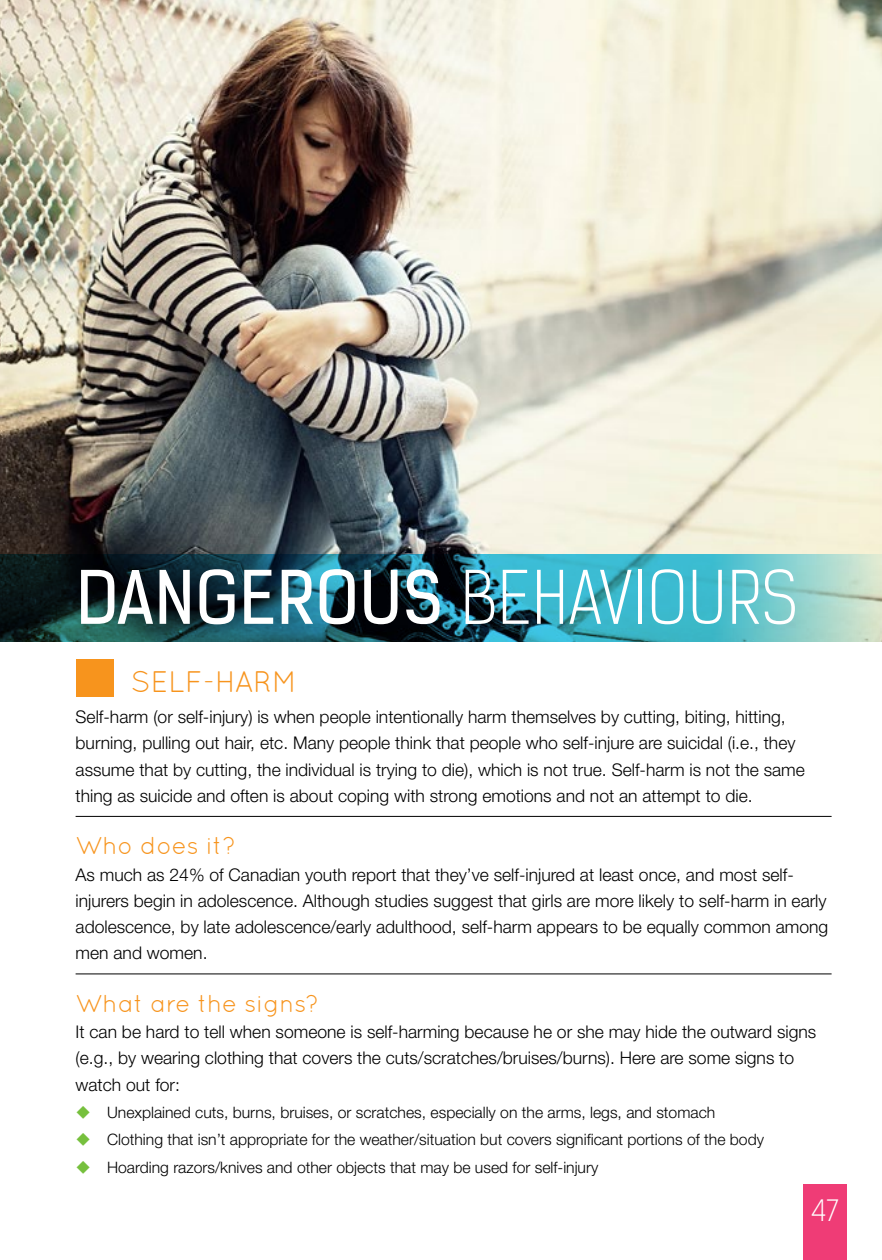
<style>
.page{position:relative;width:882px;height:1260px;background:#fff}
.page>*{position:absolute;margin:0;border:0;box-sizing:border-box;transform-origin:0 0}
.t1{font:300 70px "Kelson Sans";letter-spacing:.015em;color:#fff}
.t2{font:29.75px "Quicksand";color:#f7941d}
.t3{font:300 28px "Kelson Sans";color:#fff}
.t4{font:24.5px "Quicksand";color:#f7941d}
.t5{font:300 17.5px/26.2px "Helvetica Neue LT Std";color:#000}
.t6{font:300 15.75px/27.3px "Helvetica Neue LT Std";color:#000}
.s1{font-weight:400}
</style>
<div class="page">
<img style="left:0;top:0;width:882px;height:554px">
<svg style="left:0;top:554px;width:882px;height:87px;background:#32717a"></svg>
<div style="left:76px;top:659px;width:37px;height:38px;background:#f7941d"></div>
<hr style="left:76px;top:973px;width:756px;height:1px;background:#000">
<hr style="left:76px;top:816px;width:756px;height:1px;background:#000">
<div style="left:804px;top:1185px;width:43px;height:75px;background:#ef3c76"></div>
<h1 class="t1" style="left:76px;top:556px;width:723px"><span class="s1">DANGEROUS</span> BEHAVIOURS</h1>
<h2 class="t2" style="left:131px;top:664px;width:168px">SELF-HARM</h2>
<p class="t5" style="left:76px;top:703px;width:731px">Self-harm (or self-injury) is when people intentionally harm themselves by cutting, biting, hitting, burning, pulling out hair, etc. Many people think that people who self-injure are suicidal (i.e., they assume that by cutting, the individual is trying to die), which is not true. Self-harm is not the same thing as suicide and often is about coping with strong emotions and not an attempt to die.</p>
<h3 class="t4" style="left:76px;top:832px;width:162px">Who does it?</h3>
<p class="t5" style="left:76px;top:861px;width:754px">As much as 24% of Canadian youth report that they’ve self-injured at least once, and most self&shy;injurers begin in adolescence. Although studies suggest that girls are more likely to self-harm in early adolescence, by late adolescence/early adulthood, self-harm appears to be equally common among men and women.</p>
<h3 class="t4" style="left:76px;top:989px;width:245px">What are the signs?</h3>
<p class="t5" style="left:76px;top:1018px;width:742px">It can be hard to tell when someone is self-harming because he or she may hide the outward signs (e.g., by wearing clothing that covers the cuts/scratches/bruises/burns). Here are some signs to watch out for:</p>
<p class="t6" style="left:107px;top:1098px;width:658px">Unexplained cuts, burns, bruises, or scratches, especially on the arms, legs, and stomach<br>Clothing that isn’t appropriate for the weather/situation but covers significant portions of the body<br>Hoarding razors/knives and other objects that may be used for self-injury</p>
<h3 class="t3" style="left:812px;top:1194px;width:29px">47</h3>
</div>
